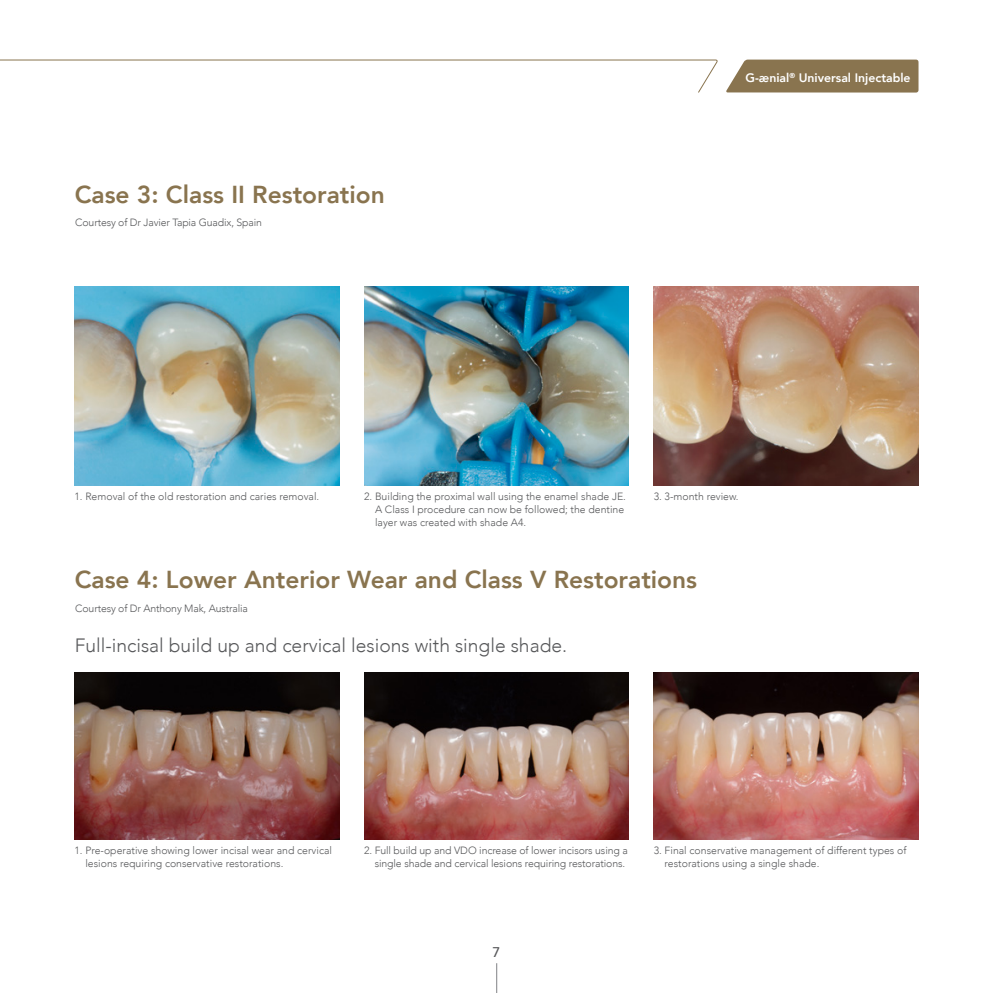
<style>
.page{position:relative;width:993px;height:993px;background:#fff}
.page>*{position:absolute;margin:0;border:0;box-sizing:border-box;transform-origin:0 0}
.t1{font:800 24.5px "Avenir";color:#89744f}
.t2{font:300 19.25px "Avenir";color:#57585a}
.t3{font:500 14px "Avenir";color:#57585a}
.t4{font:800 12.25px "Avenir";color:#fff}
.t5{font:300 10.5px/12.6px "Avenir";color:#57585a}
</style>
<div class="page">
<div style="left:726px;top:60px;width:192px;height:32px;background:#89744f"></div>
<svg style="left:0;top:59px;width:717px;height:34px"></svg>
<hr style="left:496px;top:962px;width:1px;height:30px;background:#808285">
<img style="left:74px;top:287px;width:265px;height:198px">
<img style="left:74px;top:672px;width:265px;height:166px">
<img style="left:364px;top:287px;width:264px;height:198px">
<img style="left:364px;top:672px;width:264px;height:166px">
<img style="left:653px;top:287px;width:265px;height:198px">
<img style="left:653px;top:672px;width:265px;height:166px">
<h1 class="t1" style="left:75px;top:175px;width:311px">Case 3: Class II Restoration</h1>
<p class="t5" style="left:75px;top:216px;width:188px">Courtesy of Dr Javier Tapia Guadix, Spain</p>
<p class="t4" style="left:745px;top:68px;width:167px">G-ænial<sup>®</sup> Universal Injectable</p>
<p class="t5" style="left:74px;top:490px;width:246px">1. Removal of the old restoration and caries removal.</p>
<p class="t5" style="left:375px;top:490px;width:252px;text-indent:-11px">2. Building the proximal wall using the enamel shade JE.<br>A Class I procedure can now be followed; the dentine layer was created with shade A4.</p>
<p class="t5" style="left:653px;top:490px;width:86px">3. 3-month review.</p>
<h1 class="t1" style="left:75px;top:560px;width:623px">Case 4: Lower Anterior Wear and Class V Restorations</h1>
<p class="t5" style="left:75px;top:601px;width:174px">Courtesy of Dr Anthony Mak, Australia</p>
<h2 class="t2" style="left:75px;top:633px;width:494px">Full-incisal build up and cervical lesions with single shade.</h2>
<p class="t5" style="left:85px;top:843px;width:248px;text-indent:-11px">1. Pre-operative showing lower incisal wear and cervical lesions requiring conservative restorations.</p>
<p class="t5" style="left:364px;top:843px;width:265px;text-align:right">2. Full build up and VDO increase of lower incisors using a single shade and cervical lesions requiring restorations.</p>
<p class="t5" style="left:664px;top:843px;width:243px;text-indent:-11px">3. Final conservative management of different types of restorations using a single shade.</p>
<h3 class="t3" style="left:492px;top:940px;width:9px">7</h3>
</div>
